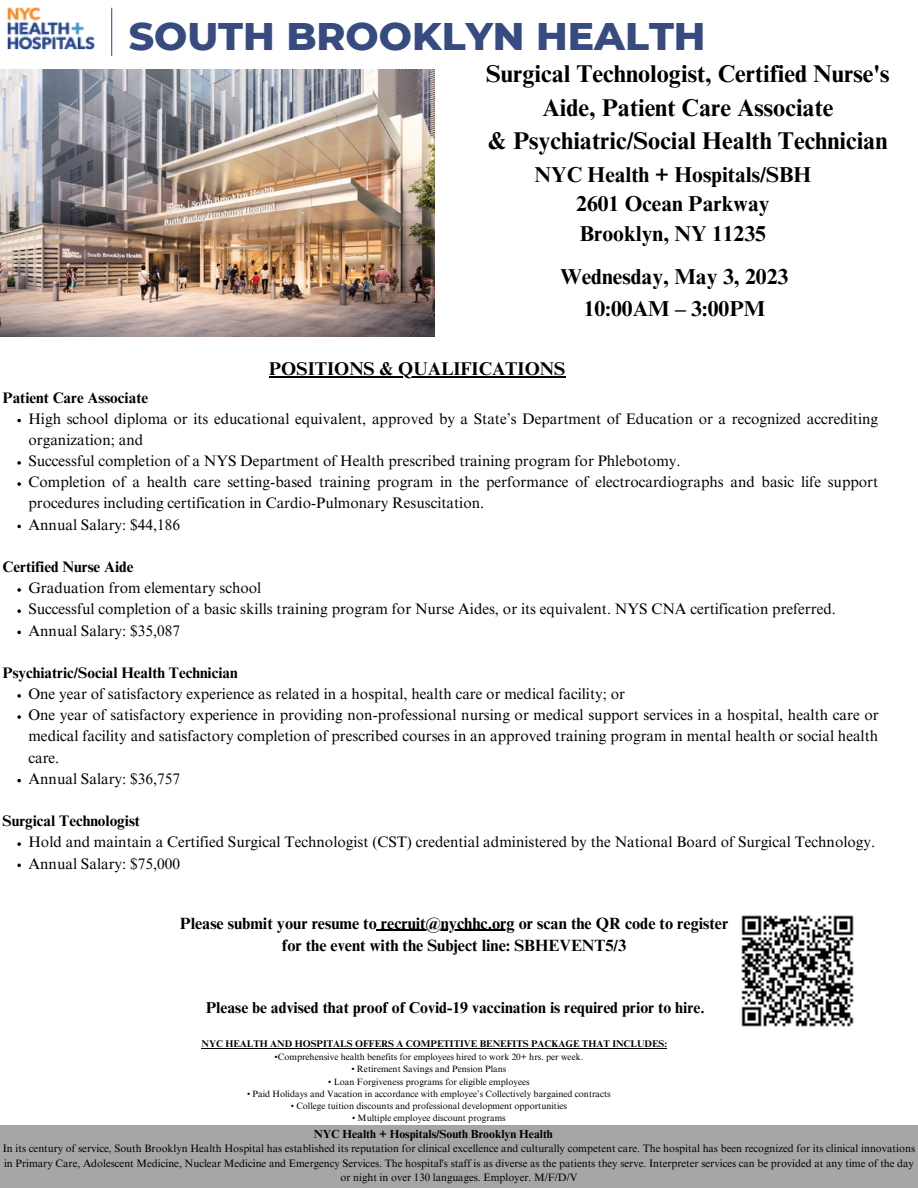
<style>
.page{position:relative;width:918px;height:1188px;background:#fff}
.page>*{position:absolute;margin:0;border:0;box-sizing:border-box;transform-origin:0 0}
.t1{font:800 39.3px "Montserrat";color:#374b80}
.t2{font:700 24.3px/33.8px "Times NRMT Pro";color:#000;text-align:center}
.t3{font:700 21.6px/29.4px "Times NRMT Pro";color:#000;text-align:center}
.t4{font:700 18.45px "Times NRMT Pro";color:#000}
.t5{font:700 16.35px/22.5px "Times NRMT Pro";color:#000;text-align:center}
.t6{font:700 15.75px "Times NRMT Pro";color:#000}
.t7{font:15.3px/21.1px "Times NRMT Pro";color:#000}
.t8{font:700 15.3px "Times NRMT Pro";color:#000}
.t9{font:700 11.7px "Times NRMT Pro";color:#000}
.t10{font:10.8px/14.4px "Times NRMT Pro";color:#000;text-align:center}
.t11{font:700 9.75px "Times NRMT Pro";color:#000}
.t12{font:9.15px "Times NRMT Pro";color:#000}
</style>
<div class="page">
<img style="left:0;top:7px;width:119px;height:63px">
<img style="left:0;top:70px;width:434px;height:266px">
<div style="left:0;top:1125px;width:918px;height:63px;background:#a6a6a6"></div>
<hr style="left:269px;top:377px;width:296px;height:1px;background:#000">
<svg style="left:17px;top:419px;width:4px;height:3px"></svg>
<svg style="left:17px;top:461px;width:4px;height:4px"></svg>
<svg style="left:17px;top:482px;width:4px;height:4px"></svg>
<svg style="left:17px;top:525px;width:4px;height:3px"></svg>
<svg style="left:17px;top:588px;width:4px;height:4px"></svg>
<svg style="left:17px;top:609px;width:4px;height:4px"></svg>
<svg style="left:17px;top:631px;width:4px;height:3px"></svg>
<svg style="left:17px;top:694px;width:4px;height:4px"></svg>
<svg style="left:17px;top:715px;width:4px;height:4px"></svg>
<svg style="left:17px;top:779px;width:4px;height:3px"></svg>
<svg style="left:17px;top:842px;width:4px;height:4px"></svg>
<svg style="left:17px;top:864px;width:4px;height:3px"></svg>
<img style="left:741px;top:915px;width:113px;height:112px">
<hr style="left:202px;top:1048px;width:465px;height:1px;background:#000">
<hr style="left:381px;top:930px;width:134px;height:1px;background:#000">
<h1 class="t1" style="left:129px;top:12px;width:578px">SOUTH BROOKLYN HEALTH</h1>
<h2 class="t2" style="left:486px;top:60px;width:405px">Surgical Technologist, Certified Nurse's<br>Aide, Patient Care Associate<br>&amp; Psychiatric/Social Health Technician</h2>
<h3 class="t3" style="left:535px;top:163px;width:278px">NYC Health + Hospitals/SBH<br>2601 Ocean Parkway<br>Brooklyn, NY 11235</h3>
<h3 class="t3" style="left:560px;top:265px;width:230px">Wednesday, May 3, 2023</h3>
<h3 class="t3" style="left:584px;top:297px;width:183px">10:00AM – 3:00PM</h3>
<p class="t4" style="left:269px;top:362px;width:298px">POSITIONS &amp; QUALIFICATIONS</p>
<p class="t7" style="left:28px;top:410px;width:851px">High school diploma or its educational equivalent, approved by a State’s Department of Education or a recognized accrediting organization; and<br>Successful completion of a NYS Department of Health prescribed training program for Phlebotomy.<br>Completion of a health care setting-based training program in the performance of electrocardiographs and basic life support procedures including certification in Cardio-Pulmonary Resuscitation.<br>Annual Salary: $44,186</p>
<p class="t8" style="left:3px;top:392px;width:147px">Patient Care Associate</p>
<p class="t8" style="left:3px;top:561px;width:132px">Certified Nurse Aide</p>
<p class="t7" style="left:28px;top:579px;width:809px">Graduation from elementary school<br>Successful completion of a basic skills training program for Nurse Aides, or its equivalent. NYS CNA certification preferred.<br>Annual Salary: $35,087</p>
<p class="t8" style="left:3px;top:667px;width:237px">Psychiatric/Social Health Technician</p>
<p class="t7" style="left:28px;top:685px;width:852px">One year of satisfactory experience as related in a hospital, health care or medical facility; or<br>One year of satisfactory experience in providing non-professional nursing or medical support services in a hospital, health care or medical facility and satisfactory completion of prescribed courses in an approved training program in mental health or social health care.<br>Annual Salary: $36,757</p>
<p class="t8" style="left:3px;top:815px;width:139px">Surgical Technologist</p>
<p class="t7" style="left:28px;top:833px;width:848px">Hold and maintain a Certified Surgical Technologist (CST) credential administered by the National Board of Surgical Technology.<br>Annual Salary: $75,000</p>
<p class="t5" style="left:180px;top:914px;width:550px">Please submit your resume to recruit@nychhc.org or scan the QR code to register for the event with the Subject line: SBHEVENT5/3</p>
<p class="t6" style="left:206px;top:1002px;width:501px">Please be advised that proof of Covid-19 vaccination is required prior to hire.</p>
<p class="t11" style="left:202px;top:1040px;width:467px">NYC HEALTH AND HOSPITALS OFFERS A COMPETITIVE BENEFITS PACKAGE THAT INCLUDES:</p>
<p class="t12" style="left:275px;top:1054px;width:310px">•Comprehensive health benefits for employees hired to work 20+ hrs. per week.</p>
<p class="t12" style="left:351px;top:1066px;width:157px">• Retirement Savings and Pension Plans</p>
<p class="t12" style="left:328px;top:1078px;width:203px">• Loan Forgiveness programs for eligible employees</p>
<p class="t12" style="left:247px;top:1090px;width:365px">• Paid Holidays and Vacation in accordance with employee’s Collectively bargained contracts</p>
<p class="t12" style="left:291px;top:1103px;width:278px">• College tuition discounts and professional development opportunities</p>
<p class="t12" style="left:352px;top:1115px;width:155px">• Multiple employee discount programs</p>
<p class="t9" style="left:314px;top:1129px;width:241px">NYC Health + Hospitals/South Brooklyn Health</p>
<p class="t10" style="left:3px;top:1143px;width:914px">In its century of service, South Brooklyn Health Hospital has established its reputation for clinical excellence and culturally competent care. The hospital has been recognized for its clinical innovations in Primary Care, Adolescent Medicine, Nuclear Medicine and Emergency Services. The hospital's staff is as diverse as the patients they serve. Interpreter services can be provided at any time of the day or night in over 130 languages. Employer. M/F/D/V</p>
</div>
